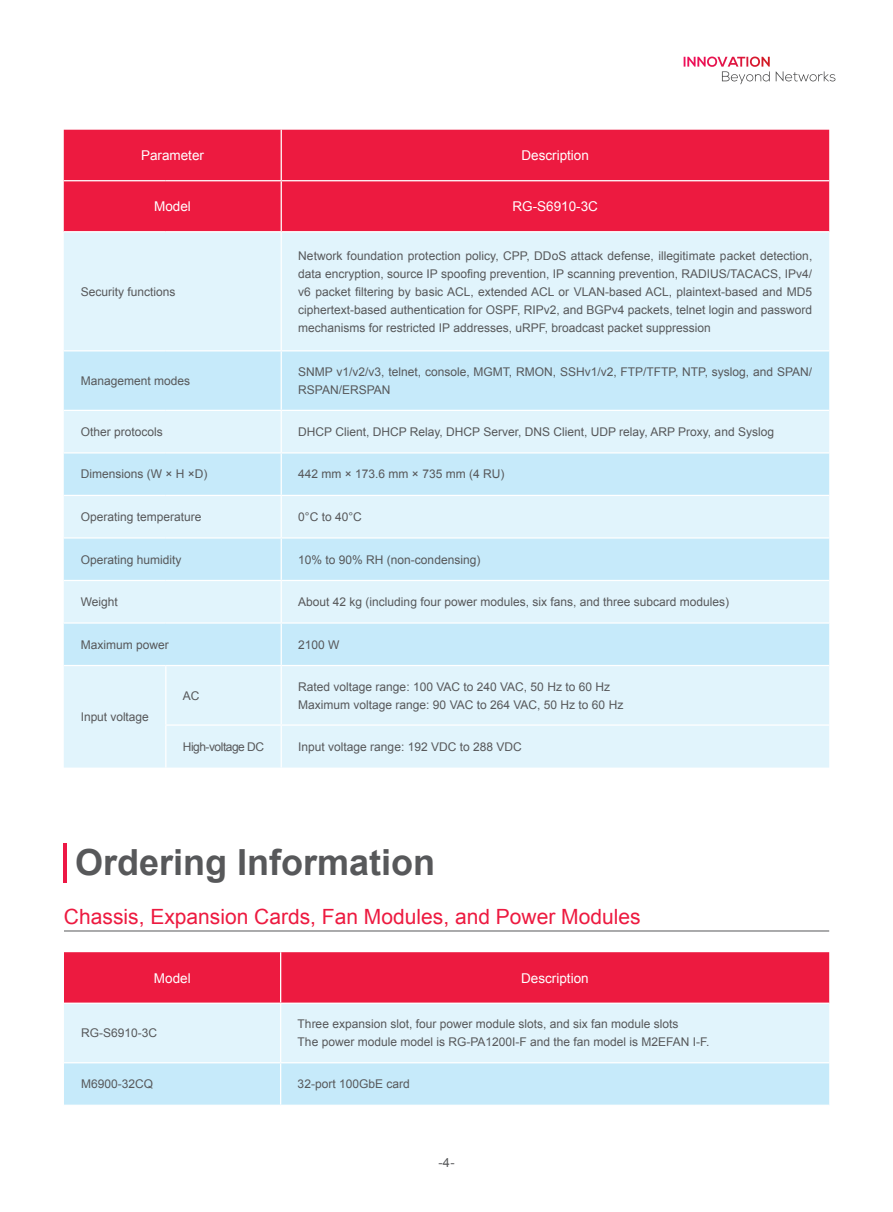
<style>
.page{position:relative;width:893px;height:1212px;background:#fff}
.page>*{position:absolute;margin:0;border:0;box-sizing:border-box;transform-origin:0 0}
.t1{font:700 36px "Arial";color:#57585a}
.t2{font:21px "Arial";color:#ed1a40}
.t3{font:13.5px "Arial";color:#fff}
.t4{font:12.75px "Arial";color:#57585a}
.t5{font:12px/18px "Arial";color:#57585a}
.t6{font:12px "Arial";letter-spacing:-.04em;color:#57585a}
</style>
<div class="page">
<svg style="left:684px;top:57px;width:86px;height:27px"></svg>
<svg style="left:776px;top:71px;width:59px;height:10px"></svg>
<div style="left:64px;top:130px;width:765px;height:101px;background:#ed1a40"></div>
<div style="left:64px;top:232px;width:765px;height:535px;background:#e1f4fc"></div>
<svg style="left:64px;top:351px;width:765px;height:314px;background:#d1eefa"></svg>
<hr style="left:281px;top:130px;width:1px;height:50px;background:#fff">
<hr style="left:64px;top:180px;width:102px;height:1px;background:#fff">
<hr style="left:166px;top:180px;width:115px;height:1px;background:#fff">
<hr style="left:281px;top:180px;width:548px;height:1px;background:#fff">
<hr style="left:281px;top:181px;width:1px;height:50px;background:#fff">
<hr style="left:281px;top:232px;width:1px;height:118px;background:#fff">
<hr style="left:64px;top:350px;width:102px;height:1px;background:#fff">
<hr style="left:166px;top:350px;width:115px;height:1px;background:#fff">
<hr style="left:281px;top:350px;width:548px;height:1px;background:#fff">
<hr style="left:281px;top:351px;width:1px;height:59px;background:#fff">
<hr style="left:64px;top:410px;width:102px;height:1px;background:#fff">
<hr style="left:166px;top:410px;width:115px;height:1px;background:#fff">
<hr style="left:281px;top:410px;width:548px;height:1px;background:#fff">
<hr style="left:281px;top:411px;width:1px;height:41px;background:#fff">
<hr style="left:64px;top:452px;width:102px;height:1px;background:#fff">
<hr style="left:166px;top:452px;width:115px;height:1px;background:#fff">
<hr style="left:281px;top:452px;width:548px;height:1px;background:#fff">
<hr style="left:281px;top:453px;width:1px;height:42px;background:#fff">
<hr style="left:64px;top:495px;width:102px;height:1px;background:#fff">
<hr style="left:166px;top:495px;width:115px;height:1px;background:#fff">
<hr style="left:281px;top:495px;width:548px;height:1px;background:#fff">
<hr style="left:281px;top:496px;width:1px;height:41px;background:#fff">
<hr style="left:64px;top:537px;width:102px;height:2px;background:#fff">
<hr style="left:166px;top:537px;width:115px;height:2px;background:#fff">
<hr style="left:281px;top:537px;width:548px;height:2px;background:#fff">
<hr style="left:281px;top:539px;width:1px;height:41px;background:#fff">
<hr style="left:64px;top:580px;width:102px;height:1px;background:#fff">
<hr style="left:166px;top:580px;width:115px;height:1px;background:#fff">
<hr style="left:281px;top:580px;width:548px;height:1px;background:#fff">
<hr style="left:281px;top:581px;width:1px;height:41px;background:#fff">
<hr style="left:64px;top:622px;width:102px;height:2px;background:#fff">
<hr style="left:166px;top:622px;width:115px;height:2px;background:#fff">
<hr style="left:281px;top:622px;width:548px;height:2px;background:#fff">
<hr style="left:281px;top:624px;width:1px;height:41px;background:#fff">
<hr style="left:64px;top:665px;width:102px;height:1px;background:#fff">
<hr style="left:166px;top:665px;width:115px;height:1px;background:#fff">
<hr style="left:165px;top:666px;width:1px;height:58px;background:#fff">
<hr style="left:281px;top:665px;width:548px;height:1px;background:#fff">
<hr style="left:281px;top:666px;width:1px;height:58px;background:#fff">
<hr style="left:165px;top:724px;width:116px;height:2px;background:#fff">
<hr style="left:165px;top:726px;width:1px;height:41px;background:#fff">
<hr style="left:281px;top:724px;width:548px;height:2px;background:#fff">
<hr style="left:281px;top:726px;width:1px;height:41px;background:#fff">
<hr style="left:64px;top:844px;width:3px;height:39px;background:#ed1845">
<hr style="left:64px;top:931px;width:765px;height:1px;background:#57585a">
<div style="left:64px;top:952px;width:765px;height:50px;background:#ed1a40"></div>
<div style="left:64px;top:1004px;width:765px;height:58px;background:#e1f4fc"></div>
<div style="left:64px;top:1063px;width:765px;height:41px;background:#c6eafa"></div>
<hr style="left:280px;top:952px;width:1px;height:50px;background:#fff">
<hr style="left:280px;top:1004px;width:1px;height:58px;background:#fff">
<hr style="left:280px;top:1063px;width:1px;height:41px;background:#fff">
<p class="t3" style="left:141px;top:146px;width:65px">Parameter</p>
<p class="t3" style="left:521px;top:146px;width:69px">Description</p>
<p class="t3" style="left:154px;top:197px;width:38px">Model</p>
<p class="t3" style="left:512px;top:197px;width:87px">RG-S6910-3C</p>
<p class="t5" style="left:81px;top:282px;width:96px">Security functions</p>
<p class="t5" style="left:298px;top:246px;width:516px;text-align:justify">Network foundation protection policy, CPP, DDoS attack defense, illegitimate packet detection, data encryption, source IP spoofing prevention, IP scanning prevention, RADIUS/TACACS, IPv4/ v6 packet filtering by basic ACL, extended ACL or VLAN-based ACL, plaintext-based and MD5 ciphertext-based authentication for OSPF, RIPv2, and BGPv4 packets, telnet login and password mechanisms for restricted IP addresses, uRPF, broadcast packet suppression</p>
<p class="t5" style="left:81px;top:372px;width:111px">Management modes</p>
<p class="t5" style="left:298px;top:363px;width:515px">SNMP v1/v2/v3, telnet, console, MGMT, RMON, SSHv1/v2, FTP/TFTP, NTP, syslog, and SPAN/<br>RSPAN/ERSPAN</p>
<p class="t5" style="left:81px;top:423px;width:84px">Other protocols</p>
<p class="t5" style="left:298px;top:423px;width:477px">DHCP Client, DHCP Relay, DHCP Server, DNS Client, UDP relay, ARP Proxy, and Syslog</p>
<p class="t5" style="left:81px;top:465px;width:128px">Dimensions (W × H ×D)</p>
<p class="t5" style="left:298px;top:465px;width:208px">442 mm × 173.6 mm × 735 mm (4 RU)</p>
<p class="t5" style="left:81px;top:508px;width:122px">Operating temperature</p>
<p class="t5" style="left:298px;top:508px;width:65px">0°C to 40°C</p>
<p class="t5" style="left:81px;top:550px;width:102px">Operating humidity</p>
<p class="t5" style="left:298px;top:550px;width:184px">10% to 90% RH (non-condensing)</p>
<p class="t5" style="left:81px;top:593px;width:39px">Weight</p>
<p class="t5" style="left:298px;top:593px;width:432px">About 42 kg (including four power modules, six fans, and three subcard modules)</p>
<p class="t5" style="left:81px;top:635px;width:90px">Maximum power</p>
<p class="t5" style="left:298px;top:635px;width:43px">2100 W</p>
<p class="t5" style="left:81px;top:708px;width:69px">Input voltage</p>
<p class="t5" style="left:183px;top:686px;width:18px">AC</p>
<p class="t5" style="left:298px;top:677px;width:327px">Rated voltage range: 100 VAC to 240 VAC, 50 Hz to 60 Hz<br>Maximum voltage range: 90 VAC to 264 VAC, 50 Hz to 60 Hz</p>
<p class="t6" style="left:183px;top:738px;width:83px">High-voltage DC</p>
<p class="t5" style="left:298px;top:737px;width:225px">Input voltage range: 192 VDC to 288 VDC</p>
<h1 class="t1" style="left:75px;top:839px;width:362px">Ordering Information</h1>
<h2 class="t2" style="left:64px;top:903px;width:578px">Chassis, Expansion Cards, Fan Modules, and Power Modules</h2>
<p class="t3" style="left:154px;top:969px;width:38px">Model</p>
<p class="t3" style="left:521px;top:969px;width:69px">Description</p>
<p class="t5" style="left:81px;top:1024px;width:78px">RG-S6910-3C</p>
<p class="t5" style="left:298px;top:1015px;width:413px">Three expansion slot, four power module slots, and six fan module slots<br>The power module model is RG-PA1200I-F and the fan model is M2EFAN I-F.</p>
<p class="t5" style="left:81px;top:1075px;width:74px">M6900-32CQ</p>
<p class="t5" style="left:298px;top:1075px;width:114px">32-port 100GbE card</p>
<p class="t4" style="left:438px;top:1154px;width:18px">-4-</p>
</div>
